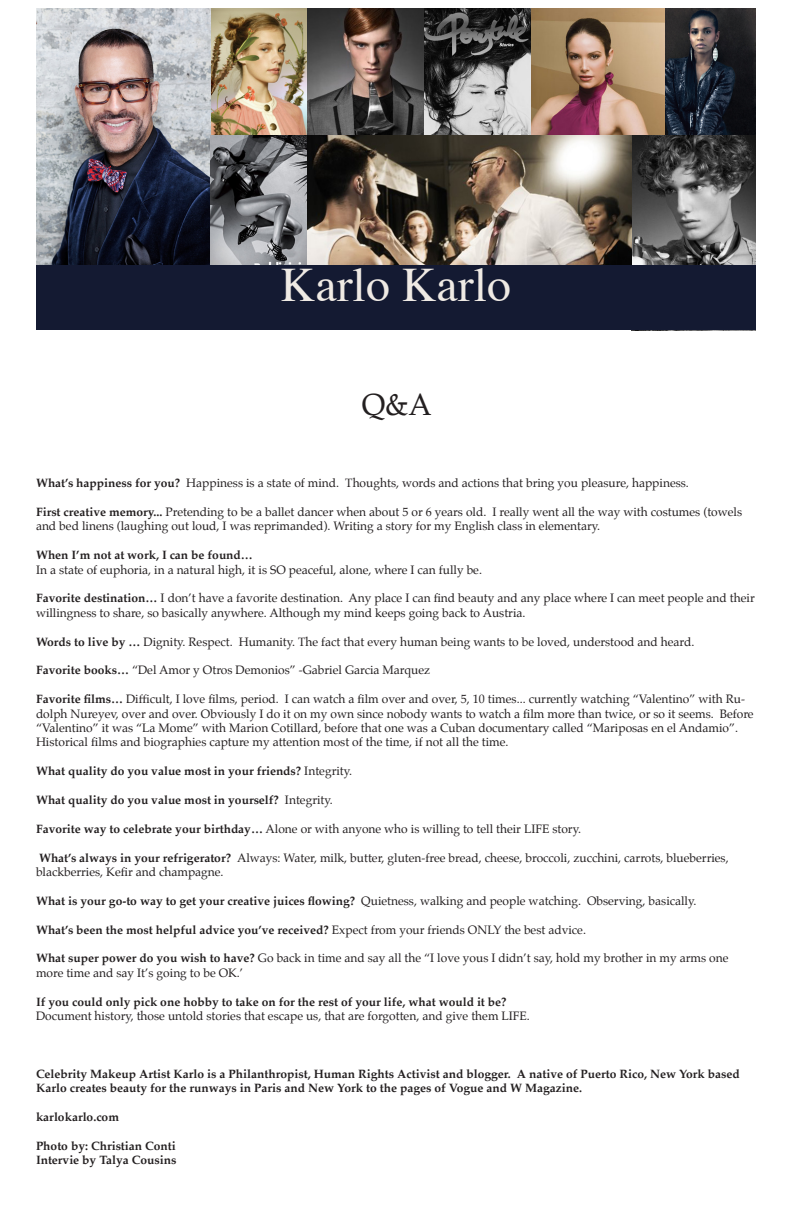
<style>
.page{position:relative;width:792px;height:1224px;background:#fff}
.page>*{position:absolute;margin:0;border:0;box-sizing:border-box;transform-origin:0 0}
.t1{font:48px "Times";color:#efeae4}
.t2{font:30px "Palatino";color:#231f20}
.t3{font:12px/14.4px "Palatino";color:#231f20}
.t4{font:700 12px/14.4px "Palatino";color:#231f20}
.s1{font-weight:700}
.s2{font-weight:400}
</style>
<div class="page">
<img style="left:665px;top:8px;width:91px;height:128px">
<img style="left:530px;top:8px;width:135px;height:128px">
<img style="left:36px;top:8px;width:176px;height:257px">
<img style="left:212px;top:8px;width:96px;height:144px">
<img style="left:308px;top:8px;width:116px;height:127px">
<img style="left:424px;top:8px;width:106px;height:127px">
<img style="left:632px;top:136px;width:124px;height:129px">
<img style="left:211px;top:135px;width:96px;height:130px">
<img style="left:308px;top:135px;width:324px;height:130px">
<div style="left:36px;top:265px;width:720px;height:65px;background:#141a32"></div>
<h1 class="t1" style="left:281px;top:240px;width:232px">Karlo Karlo</h1>
<h2 class="t2" style="left:362px;top:380px;width:72px">Q&amp;A</h2>
<p class="t3" style="left:36px;top:476px;width:654px"><span class="s1">What’s happiness for you?</span> Happiness is a state of mind. Thoughts, words and actions that bring you pleasure, happiness.</p>
<p class="t3" style="left:36px;top:505px;width:708px"><span class="s1">First creative memory...</span> Pretending to be a ballet dancer when about 5 or 6 years old. I really went all the way with costumes (towels and bed linens (laughing out loud, I was reprimanded). Writing a story for my English class in elementary.</p>
<p class="t4" style="left:36px;top:548px;width:218px">When I’m not at work, I can be found…</p>
<p class="t3" style="left:36px;top:562px;width:448px">In a state of euphoria, in a natural high, it is SO peaceful, alone, where I can fully be.</p>
<p class="t3" style="left:36px;top:591px;width:720px"><span class="s1">Favorite destination…</span> I don’t have a favorite destination. Any place I can find beauty and any place where I can meet people and their willingness to share, so basically anywhere. Although my mind keeps going back to Austria.</p>
<p class="t3" style="left:36px;top:634px;width:660px"><span class="s1">Words to live by …</span> Dignity. Respect. Humanity. The fact that every human being wants to be loved, understood and heard.</p>
<p class="t3" style="left:36px;top:663px;width:396px"><span class="s1">Favorite books…</span> “Del Amor y Otros Demonios” -Gabriel Garcia Marquez</p>
<p class="t3" style="left:36px;top:692px;width:719px"><span class="s1">Favorite films…</span> Difficult, I love films, period. I can watch a film over and over, 5, 10 times... currently watching “Valentino” with Ru&shy;dolph Nureyev, over and over. Obviously I do it on my own since nobody wants to watch a film more than twice, or so it seems. Before “Valentino” it was “La Mome” with Marion Cotillard, before that one was a Cuban documentary called “Mariposas en el Andamio”.<br>Historical films and biographies capture my attention most of the time, if not all the time.</p>
<p class="t4" style="left:36px;top:764px;width:318px">What quality do you value most in your friends? <span class="s2">Integrity.</span></p>
<p class="t4" style="left:36px;top:792px;width:298px">What quality do you value most in yourself? <span class="s2">Integrity.</span></p>
<p class="t3" style="left:36px;top:822px;width:547px"><span class="s1">Favorite way to celebrate your birthday…</span> Alone or with anyone who is willing to tell their LIFE story.</p>
<p class="t3" style="left:36px;top:850px;width:694px"><span class="s1">What’s always in your refrigerator?</span> Always: Water, milk, butter, gluten-free bread, cheese, broccoli, zucchini, carrots, blueberries, blackberries, Kefir and champagne.</p>
<p class="t3" style="left:36px;top:894px;width:662px"><span class="s1">What is your go-to way to get your creative juices flowing?</span> Quietness, walking and people watching. Observing, basically.</p>
<p class="t4" style="left:36px;top:922px;width:552px">What’s been the most helpful advice you’ve received? <span class="s2">Expect from your friends ONLY the best advice.</span></p>
<p class="t3" style="left:36px;top:951px;width:694px"><span class="s1">What super power do you wish to have?</span> Go back in time and say all the “I love yous I didn’t say, hold my brother in my arms one more time and say It’s going to be OK.’</p>
<p class="t4" style="left:36px;top:994px;width:472px">If you could only pick one hobby to take on for the rest of your life, what would it be?</p>
<p class="t3" style="left:36px;top:1009px;width:495px">Document history, those untold stories that escape us, that are forgotten, and give them LIFE.</p>
<p class="t4" style="left:36px;top:1066px;width:705px">Celebrity Makeup Artist Karlo is a Philanthropist, Human Rights Activist and blogger. A native of Puerto Rico, New York based<br>Karlo creates beauty for the runways in Paris and New York to the pages of Vogue and W Magazine.</p>
<p class="t4" style="left:36px;top:1109px;width:85px">karlokarlo.com</p>
<p class="t4" style="left:36px;top:1138px;width:142px">Photo by: Christian Conti<br>Intervie by Talya Cousins</p>
</div>
